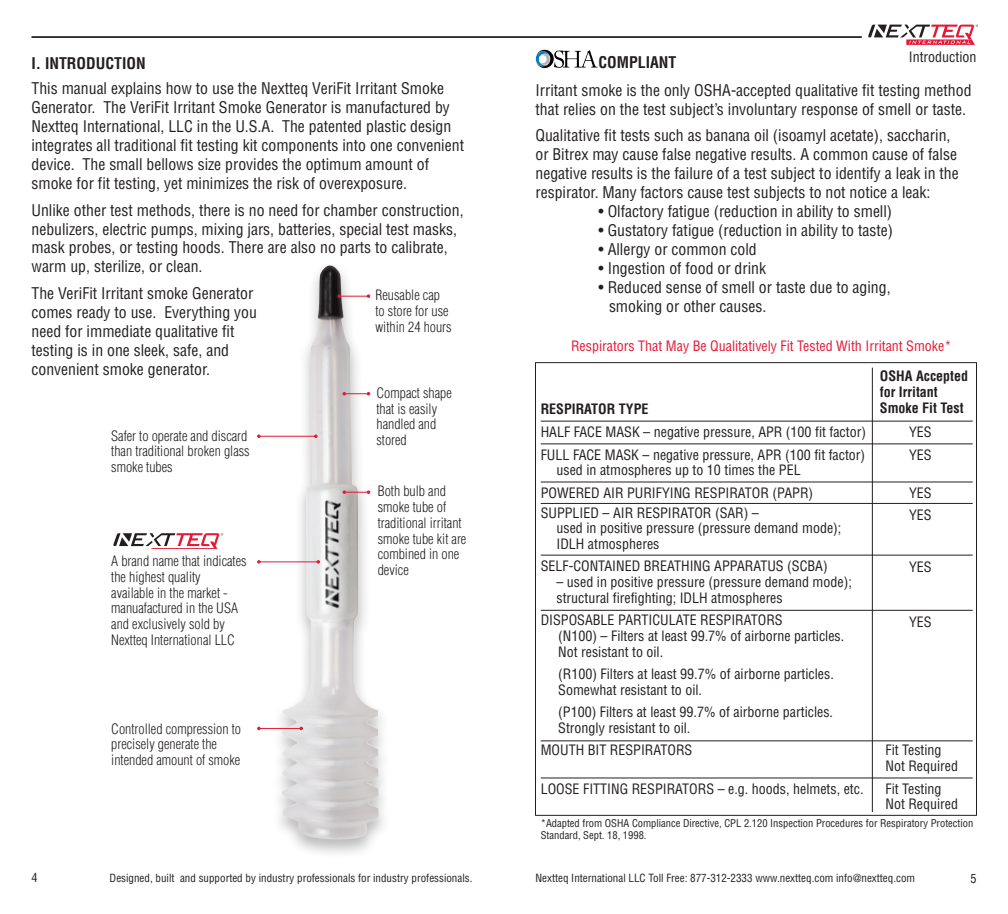
<style>
.page{position:relative;width:1008px;height:914px;background:#fff}
.page>*{position:absolute;margin:0;border:0;box-sizing:border-box;transform-origin:0 0}
.t1{font:condensed 15.75px/18.9px "Helvetica";color:#231f20}
.t2{font:700 condensed 15.75px "Helvetica";color:#231f20}
.t3{font:condensed 14px/15.8px "Helvetica";color:#231f20}
.t4{font:300 condensed 14px/15.8px "Helvetica";color:#231f20}
.t5{font:condensed 14px "Helvetica";color:#e51836}
.t6{font:700 condensed 14px/15.8px "Helvetica";color:#231f20}
.t7{font:condensed 12.25px "Helvetica";color:#231f20}
.t8{font:condensed 11.03px "Helvetica";color:#231f20}
.t9{font:condensed 10.5px/12.2px "Helvetica";color:#231f20}
</style>
<div class="page">
<svg style="left:868px;top:25px;width:110px;height:20px"></svg>
<hr style="left:32px;top:36px;width:830px;height:2px;background:#231f20">
<div style="left:271px;top:261px;width:120px;height:598px;background:#231f20;opacity:.31"></div>
<img style="left:281px;top:265px;width:97px;height:574px">
<hr style="left:541px;top:443px;width:432px;height:1px;background:#231f20">
<hr style="left:541px;top:420px;width:432px;height:1px;background:#231f20">
<hr style="left:541px;top:481px;width:432px;height:1px;background:#231f20">
<hr style="left:541px;top:503px;width:432px;height:1px;background:#231f20">
<hr style="left:541px;top:554px;width:432px;height:1px;background:#231f20">
<hr style="left:541px;top:610px;width:432px;height:1px;background:#231f20">
<hr style="left:541px;top:740px;width:432px;height:1px;background:#231f20">
<hr style="left:541px;top:777px;width:432px;height:1px;background:#231f20">
<svg style="left:337px;top:294px;width:33px;height:4px"></svg>
<hr style="left:259px;top:436px;width:57px;height:1px;background:#e51836">
<svg style="left:257px;top:434px;width:4px;height:4px"></svg>
<svg style="left:314px;top:434px;width:4px;height:4px"></svg>
<svg style="left:343px;top:490px;width:27px;height:4px"></svg>
<svg style="left:343px;top:392px;width:27px;height:3px"></svg>
<hr style="left:259px;top:561px;width:59px;height:1px;background:#e51836">
<hr style="left:259px;top:728px;width:42px;height:1px;background:#e51836">
<svg style="left:257px;top:726px;width:4px;height:4px"></svg>
<svg style="left:113px;top:533px;width:110px;height:15px"></svg>
<img style="left:535px;top:49px;width:63px;height:20px">
<hr style="left:872px;top:367px;width:1px;height:445px;background:#231f20">
<p class="t2" style="left:32px;top:54px;width:116px">I. INTRODUCTION</p>
<p class="t1" style="left:32px;top:79px;width:434px">This manual explains how to use the Nextteq VeriFit Irritant Smoke Generator. The VeriFit Irritant Smoke Generator is manufactured by Nextteq International, LLC in the U.S.A. The patented plastic design integrates all traditional fit testing kit components into one convenient device. The small bellows size provides the optimum amount of smoke for fit testing, yet minimizes the risk of overexposure.</p>
<p class="t1" style="left:32px;top:200px;width:434px">Unlike other test methods, there is no need for chamber construction, nebulizers, electric pumps, mixing jars, batteries, special test masks, mask probes, or testing hoods. There are also no parts to calibrate, warm up, sterilize, or clean.</p>
<p class="t1" style="left:32px;top:284px;width:227px">The VeriFit Irritant smoke Generator comes ready to use. Everything you need for immediate qualitative fit testing is in one sleek, safe, and convenient smoke generator.</p>
<p class="t4" style="left:375px;top:287px;width:78px">Reusable cap to store for use within 24 hours</p>
<p class="t4" style="left:111px;top:427px;width:140px">Safer to operate and discard than traditional broken glass smoke tubes</p>
<p class="t4" style="left:111px;top:553px;width:137px">A brand name that indicates the highest quality available in the market - manuafactured in the USA and exclusively sold by<br>Nextteq International LLC</p>
<p class="t4" style="left:111px;top:720px;width:131px">Controlled compression to precisely generate the intended amount of smoke</p>
<p class="t4" style="left:377px;top:385px;width:77px">Compact shape that is easily handled and stored</p>
<p class="t4" style="left:378px;top:483px;width:90px">Both bulb and smoke tube of traditional irritant smoke tube kit are combined in one device</p>
<p class="t3" style="left:909px;top:49px;width:69px">Introduction</p>
<p class="t2" style="left:598px;top:52px;width:79px">COMPLIANT</p>
<p class="t1" style="left:536px;top:80px;width:438px">Irritant smoke is the only OSHA-accepted qualitative fit testing method that relies on the test subject’s involuntary response of smell or taste.</p>
<p class="t1" style="left:536px;top:126px;width:425px">Qualitative fit tests such as banana oil (isoamyl acetate), saccharin, or Bitrex may cause false negative results. A common cause of false negative results is the failure of a test subject to identify a leak in the respirator. Many factors cause test subjects to not notice a leak:</p>
<p class="t1" style="left:598px;top:202px;width:295px">• Olfactory fatigue (reduction in ability to smell)</p>
<p class="t1" style="left:598px;top:220px;width:296px">• Gustatory fatigue (reduction in ability to taste)</p>
<p class="t1" style="left:598px;top:239px;width:160px">• Allergy or common cold</p>
<p class="t1" style="left:598px;top:258px;width:169px">• Ingestion of food or drink</p>
<p class="t1" style="left:609px;top:277px;width:283px;text-indent:-11px">• Reduced sense of smell or taste due to aging, smoking or other causes.</p>
<p class="t5" style="left:571px;top:336px;width:382px">Respirators That May Be Qualitatively Fit Tested With Irritant Smoke*</p>
<p class="t6" style="left:880px;top:368px;width:90px">OSHA Accepted for Irritant<br>Smoke Fit Test</p>
<p class="t3" style="left:909px;top:421px;width:24px;line-height:22.4px">YES<br>YES</p>
<p class="t3" style="left:909px;top:481px;width:24px;line-height:22.4px">YES<br>YES</p>
<p class="t6" style="left:541px;top:400px;width:109px">RESPIRATOR TYPE</p>
<p class="t3" style="left:541px;top:421px;width:327px;line-height:22.4px">HALF FACE MASK – negative pressure, APR (100 fit factor)<br>FULL FACE MASK – negative pressure, APR (100 fit factor)</p>
<p class="t3" style="left:541px;top:459px;width:274px;line-height:22.4px;text-align:center">used in atmospheres up to 10 times the PEL<br>POWERED AIR PURIFYING RESPIRATOR (PAPR)</p>
<p class="t3" style="left:556px;top:504px;width:286px;text-indent:-16px">SUPPLIED – AIR RESPIRATOR (SAR) –<br>used in positive pressure (pressure demand mode);<br>IDLH atmospheres</p>
<p class="t3" style="left:541px;top:558px;width:288px">SELF-CONTAINED BREATHING APPARATUS (SCBA)</p>
<p class="t3" style="left:556px;top:574px;width:297px">– used in positive pressure (pressure demand mode); structural firefighting; IDLH atmospheres</p>
<p class="t3" style="left:558px;top:612px;width:288px;text-indent:-18px">DISPOSABLE PARTICULATE RESPIRATORS<br>(N100) – Filters at least 99.7% of airborne particles.<br>Not resistant to oil.</p>
<p class="t3" style="left:558px;top:666px;width:277px">(R100) Filters at least 99.7% of airborne particles.<br>Somewhat resistant to oil.</p>
<p class="t3" style="left:558px;top:704px;width:276px">(P100) Filters at least 99.7% of airborne particles.<br>Strongly resistant to oil.</p>
<p class="t3" style="left:541px;top:742px;width:153px">MOUTH BIT RESPIRATORS</p>
<p class="t3" style="left:885px;top:742px;width:74px">Fit Testing<br>Not Required</p>
<p class="t3" style="left:541px;top:780px;width:324px">LOOSE FITTING RESPIRATORS – e.g. hoods, helmets, etc.</p>
<p class="t3" style="left:885px;top:780px;width:74px">Fit Testing<br>Not Required</p>
<p class="t9" style="left:541px;top:816px;width:434px">*Adapted from OSHA Compliance Directive, CPL 2.120 Inspection Procedures for Respiratory Protection<br>Standard, Sept. 18, 1998.</p>
<p class="t3" style="left:909px;top:558px;width:24px">YES</p>
<p class="t3" style="left:909px;top:613px;width:24px">YES</p>
<p class="t7" style="left:32px;top:870px;width:8px">4</p>
<p class="t8" style="left:110px;top:870px;width:364px">Designed, built and supported by industry professionals for industry professionals.</p>
<p class="t8" style="left:536px;top:870px;width:381px">Nextteq International LLC Toll Free: 877-312-2333 www.nextteq.com info@nextteq.com</p>
<p class="t7" style="left:970px;top:870px;width:8px">5</p>
</div>
